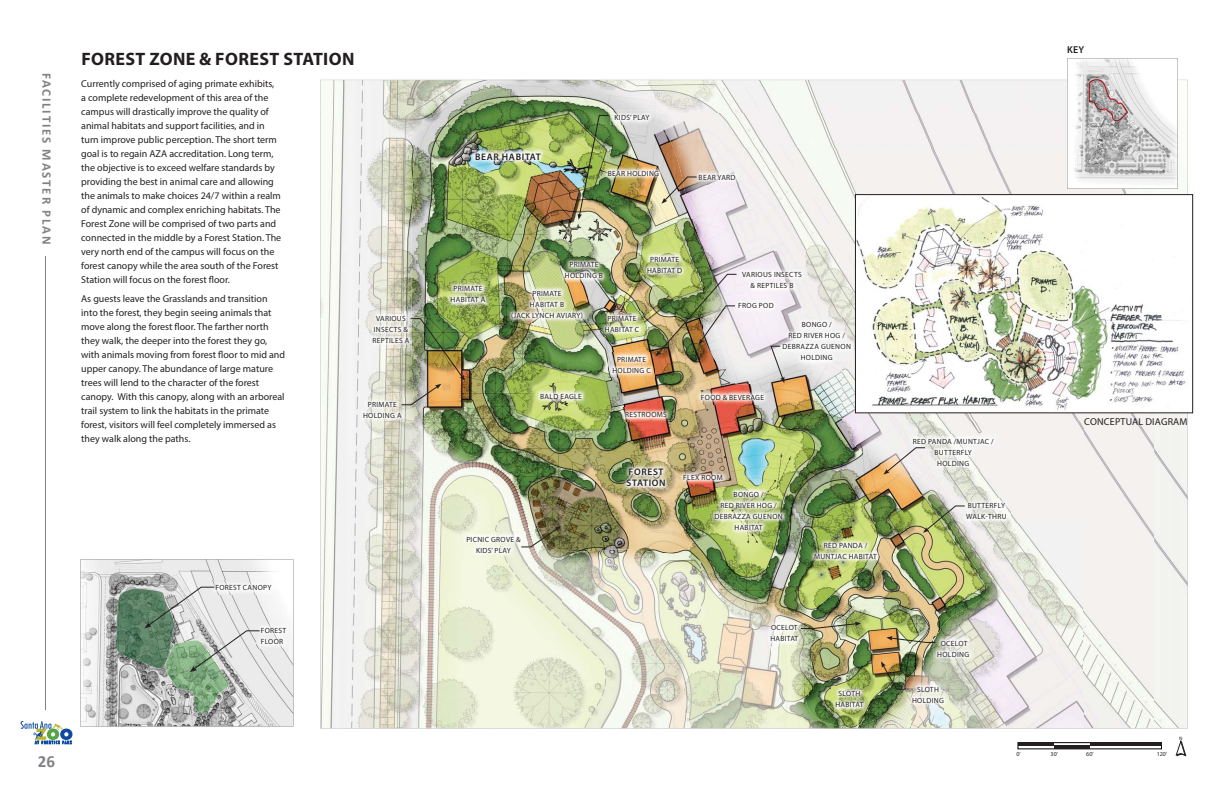
<style>
.page{position:relative;width:1224px;height:792px;background:#fff}
.page>*{position:absolute;margin:0;border:0;box-sizing:border-box;transform-origin:0 0}
.t1{font:700 18px "Myriad Pro";letter-spacing:.02em;color:#231f20}
.t2{font:700 17px "Calibri";color:#808285}
.t3{font:700 13px "Calibri";letter-spacing:.14em;color:#808285}
.t4{font:10px/14px "Myriad Pro";color:#231f20}
.t5{font:10px "Myriad Pro";letter-spacing:.02em;color:#231f20}
.t6{font:600 10px "Myriad Pro";color:#231f20}
.t7{font:600 9.5px/11px "Myriad Pro";letter-spacing:.07em;color:#231f20}
.t8{font:7.5px/11px "Myriad Pro";letter-spacing:.04em;color:#231f20;text-align:center}
.t9{font:6px "Myriad Pro";color:#231f20}
.t10{font:5px "Myriad Pro";color:#231f20}
</style>
<div class="page">
<svg style="left:21px;top:721px;width:51px;height:23px"></svg>
<img style="left:425px;top:114px;width:520px;height:604px">
<img style="left:1154px;top:79px;width:40px;height:676px">
<img style="left:337px;top:728px;width:817px;height:22px">
<img style="left:355px;top:114px;width:70px;height:613px">
<img style="left:1153px;top:80px;width:35px;height:648px">
<img style="left:424px;top:114px;width:13px;height:14px">
<img style="left:632px;top:114px;width:435px;height:34px">
<img style="left:667px;top:148px;width:243px;height:103px">
<img style="left:910px;top:148px;width:174px;height:376px">
<img style="left:1084px;top:189px;width:69px;height:538px">
<img style="left:702px;top:250px;width:104px;height:137px">
<img style="left:806px;top:250px;width:49px;height:68px">
<img style="left:841px;top:365px;width:69px;height:125px">
<img style="left:806px;top:365px;width:35px;height:64px">
<img style="left:424px;top:405px;width:35px;height:322px">
<img style="left:459px;top:421px;width:35px;height:306px">
<img style="left:494px;top:455px;width:35px;height:272px">
<img style="left:528px;top:489px;width:35px;height:238px">
<img style="left:563px;top:548px;width:139px;height:179px">
<img style="left:945px;top:523px;width:139px;height:204px">
<img style="left:702px;top:558px;width:70px;height:169px">
<img style="left:771px;top:592px;width:70px;height:135px">
<img style="left:910px;top:622px;width:35px;height:105px">
<img style="left:875px;top:675px;width:35px;height:52px">
<img style="left:841px;top:718px;width:35px;height:9px">
<img style="left:320px;top:80px;width:747px;height:34px">
<img style="left:355px;top:727px;width:799px;height:1px">
<img style="left:320px;top:114px;width:35px;height:614px">
<svg style="left:1020px;top:744px;width:140px;height:3px"></svg>
<hr style="left:1018px;top:742px;width:36px;height:4px;background:#231f20">
<hr style="left:1054px;top:746px;width:36px;height:3px;background:#231f20">
<hr style="left:1090px;top:742px;width:72px;height:4px;background:#231f20">
<svg style="left:1176px;top:741px;width:10px;height:15px"></svg>
<svg style="left:1067px;top:58px;width:111px;height:131px"></svg>
<img style="left:1088px;top:79px;width:40px;height:43px">
<hr style="left:45px;top:257px;width:1px;height:453px;background:#808285">
<img style="left:446px;top:282px;width:44px;height:25px">
<img style="left:359px;top:397px;width:47px;height:26px">
<img style="left:507px;top:286px;width:80px;height:37px">
<img style="left:608px;top:352px;width:47px;height:26px">
<img style="left:561px;top:257px;width:46px;height:26px">
<img style="left:643px;top:252px;width:43px;height:25px">
<img style="left:601px;top:311px;width:43px;height:26px">
<img style="left:536px;top:389px;width:50px;height:14px">
<img style="left:710px;top:487px;width:77px;height:47px">
<img style="left:779px;top:318px;width:76px;height:47px">
<img style="left:810px;top:538px;width:71px;height:25px">
<img style="left:831px;top:686px;width:37px;height:26px">
<img style="left:908px;top:682px;width:40px;height:25px">
<img style="left:933px;top:636px;width:40px;height:26px">
<img style="left:766px;top:620px;width:37px;height:26px">
<img style="left:962px;top:498px;width:49px;height:26px">
<img style="left:909px;top:434px;width:90px;height:36px">
<img style="left:621px;top:408px;width:50px;height:14px">
<img style="left:679px;top:470px;width:48px;height:15px">
<img style="left:697px;top:390px;width:71px;height:15px">
<img style="left:737px;top:299px;width:41px;height:14px">
<img style="left:737px;top:268px;width:69px;height:25px">
<img style="left:610px;top:110px;width:44px;height:15px">
<img style="left:634px;top:110px;width:20px;height:13px">
<img style="left:462px;top:532px;width:63px;height:26px">
<img style="left:368px;top:311px;width:46px;height:36px">
<img style="left:401px;top:318px;width:64px;height:87px">
<svg style="left:521px;top:526px;width:40px;height:21px"></svg>
<svg style="left:770px;top:346px;width:14px;height:37px"></svg>
<svg style="left:923px;top:505px;width:42px;height:28px"></svg>
<svg style="left:883px;top:447px;width:43px;height:28px"></svg>
<svg style="left:881px;top:661px;width:25px;height:29px"></svg>
<svg style="left:886px;top:636px;width:50px;height:7px"></svg>
<img style="left:656px;top:274px;width:81px;height:82px">
<img style="left:578px;top:115px;width:31px;height:105px">
<img style="left:471px;top:148px;width:74px;height:16px">
<img style="left:622px;top:463px;width:48px;height:28px">
<img style="left:604px;top:166px;width:59px;height:15px">
<img style="left:694px;top:170px;width:46px;height:15px">
<svg style="left:662px;top:176px;width:35px;height:28px"></svg>
<svg style="left:800px;top:622px;width:61px;height:7px"></svg>
<img style="left:857px;top:197px;width:334px;height:214px">
<div style="left:855px;top:195px;width:338px;height:218px;border:1px solid #231f20"></div>
<svg style="left:80px;top:559px;width:213px;height:167px"></svg>
<h3 class="t3" style="left:52px;top:73px;width:173px;rotate:90deg">FACILITIES MASTER PLAN</h3>
<h1 class="t1" style="left:81px;top:53px;width:275px">FOREST ZONE &amp; FOREST STATION</h1>
<p class="t4" style="left:81px;top:78px;width:202px">Currently comprised of aging primate exhibits, a complete redevelopment of this area of the campus will drastically improve the quality of animal habitats and support facilities, and in turn improve public perception. The short term goal is to regain AZA accreditation. Long term, the objective is to exceed welfare standards by providing the best in animal care and allowing the animals to make choices 24/7 within a realm of dynamic and complex enriching habitats. The Forest Zone will be comprised of two parts and connected in the middle by a Forest Station. The very north end of the campus will focus on the forest canopy while the area south of the Forest Station will focus on the forest floor.</p>
<p class="t4" style="left:81px;top:293px;width:205px">As guests leave the Grasslands and transition into the forest, they begin seeing animals that move along the forest floor. The farther north they walk, the deeper into the forest they go, with animals moving from forest floor to mid and upper canopy. The abundance of large mature trees will lend to the character of the forest canopy. With this canopy, along with an arboreal trail system to link the habitats in the primate forest, visitors will feel completely immersed as they walk along the paths.</p>
<p class="t8" style="left:373px;top:314px;width:38px">VARIOUS<br>INSECTS &amp;<br>REPTILES A</p>
<p class="t8" style="left:363px;top:400px;width:40px">PRIMATE<br>HOLDING A</p>
<h2 class="t2" style="left:38px;top:755px;width:19px">26</h2>
<p class="t8" style="left:215px;top:583px;width:58px">FOREST CANOPY</p>
<p class="t8" style="left:261px;top:626px;width:27px;text-align:left">FOREST<br>FLOOR</p>
<p class="t7" style="left:475px;top:151px;width:67px">BEAR HABITAT</p>
<p class="t8" style="left:615px;top:113px;width:36px">KIDS’ PLAY</p>
<p class="t8" style="left:608px;top:169px;width:53px">BEAR HOLDING</p>
<p class="t8" style="left:699px;top:173px;width:38px">BEAR YARD</p>
<p class="t6" style="left:1067px;top:43px;width:19px">KEY</p>
<p class="t8" style="left:451px;top:284px;width:36px">PRIMATE<br>HABITAT A</p>
<p class="t8" style="left:565px;top:260px;width:40px">PRIMATE<br>HOLDING B</p>
<p class="t8" style="left:647px;top:254px;width:37px">PRIMATE<br>HABITAT D</p>
<p class="t8" style="left:605px;top:314px;width:36px">PRIMATE<br>HABITAT C</p>
<p class="t8" style="left:511px;top:288px;width:74px">PRIMATE<br>HABITAT B<br>(JACK LYNCH AVIARY)</p>
<p class="t8" style="left:540px;top:391px;width:43px">BALD EAGLE</p>
<p class="t8" style="left:612px;top:355px;width:40px">PRIMATE<br>HOLDING C</p>
<p class="t8" style="left:625px;top:410px;width:43px">RESTROOMS</p>
<p class="t8" style="left:742px;top:270px;width:61px">VARIOUS INSECTS &amp; REPTILES B</p>
<p class="t8" style="left:738px;top:301px;width:37px">FROG POD</p>
<p class="t8" style="left:783px;top:320px;width:70px">BONGO /<br>RED RIVER HOG /<br>DEBRAZZA GUENON<br>HOLDING</p>
<p class="t8" style="left:701px;top:393px;width:65px">FOOD &amp; BEVERAGE</p>
<p class="t7" style="left:627px;top:466px;width:41px">FOREST<br>STATION</p>
<p class="t8" style="left:683px;top:473px;width:41px">FLEX ROOM</p>
<p class="t8" style="left:714px;top:489px;width:70px">BONGO /<br>RED RIVER HOG /<br>DEBRAZZA GUENON<br>HABITAT</p>
<p class="t8" style="left:466px;top:535px;width:56px">PICNIC GROVE &amp;<br>KIDS’ PLAY</p>
<p class="t8" style="left:814px;top:541px;width:64px">RED PANDA /<br>MUNTJAC HABITAT</p>
<p class="t8" style="left:913px;top:436px;width:82px">RED PANDA /MUNTJAC /<br>BUTTERFLY<br>HOLDING</p>
<p class="t8" style="left:966px;top:501px;width:42px;text-align:left">BUTTERFLY<br>WALK-THRU</p>
<p class="t5" style="left:1084px;top:418px;width:105px">CONCEPTUAL DIAGRAM</p>
<p class="t8" style="left:770px;top:623px;width:30px;text-align:left">OCELOT<br>HABITAT</p>
<p class="t8" style="left:937px;top:639px;width:33px">OCELOT<br>HOLDING</p>
<p class="t8" style="left:835px;top:689px;width:30px">SLOTH<br>HABITAT</p>
<p class="t8" style="left:912px;top:684px;width:33px">SLOTH<br>HOLDING</p>
<p class="t9" style="left:1017px;top:751px;width:6px">0’</p>
<p class="t9" style="left:1051px;top:751px;width:9px">30’</p>
<p class="t9" style="left:1157px;top:751px;width:12px">120’</p>
<p class="t9" style="left:1086px;top:751px;width:9px">60’</p>
<p class="t10" style="left:1179px;top:736px;width:5px">N</p>
</div>
